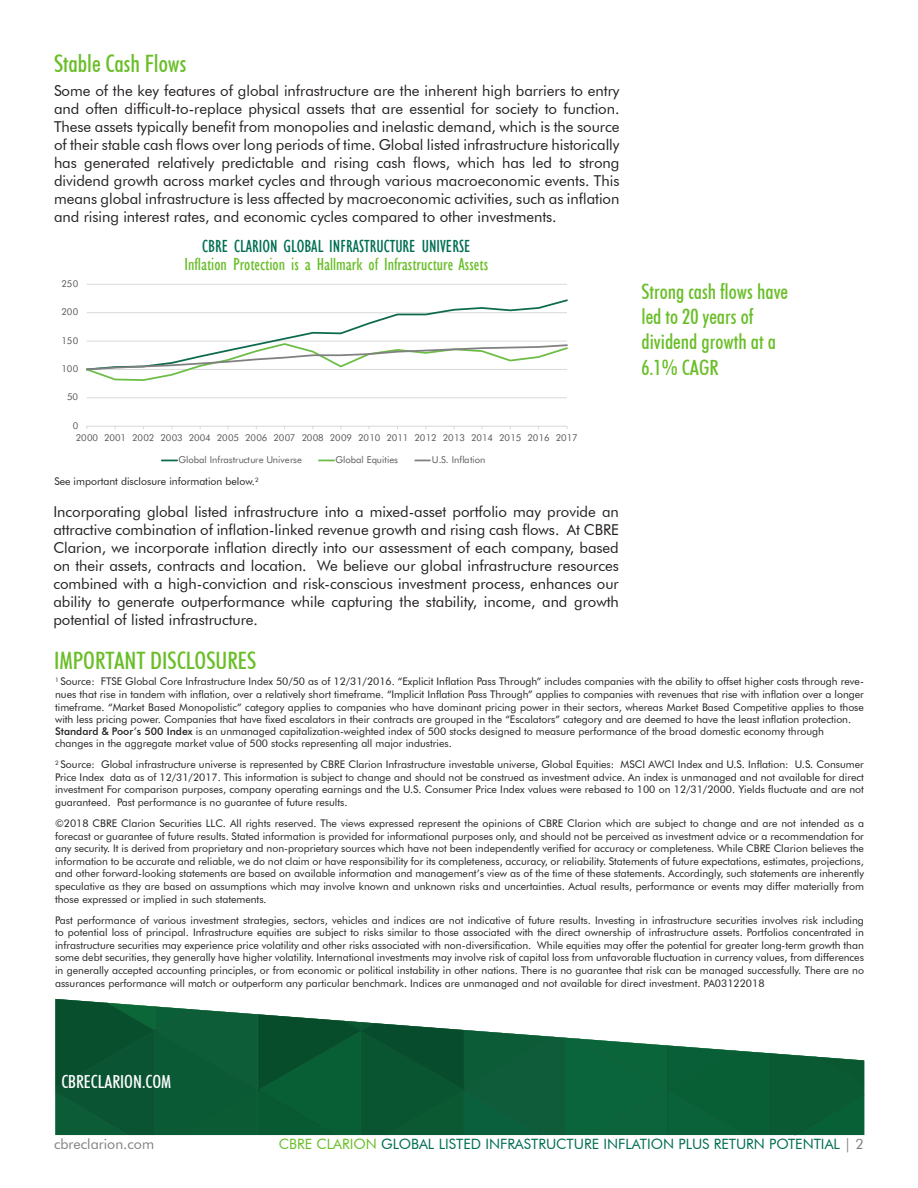
<style>
.page{position:relative;width:918px;height:1188px;background:#fff}
.page>*{position:absolute;margin:0;border:0;box-sizing:border-box;transform-origin:0 0}
.GI_Header_2{font:500 condensed 24px "Futura BT";color:#69be28}
.t1{font:500 condensed 21px/25.2px "Futura BT";color:#69be28}
.t2{font:condensed 18px "Gill Sans";color:#69be28}
.t3{font:condensed 18px "Gill Sans";color:#006e53}
.t4{font:500 condensed 18px "Futura BT";color:#fff}
.t5{font:15px/18px "Futura BT";letter-spacing:-.005em;color:#231f20;text-align:justify}
.GI_Body{font:14.25px "Futura BT";color:#006e53}
.GI_Body-2{font:14.25px "Futura BT";color:#7f7f7f}
.Footnote{font:10.5px/12.6px "Futura BT";color:#231f20;text-align:justify}
.t6{font:9.45px "Futura BT";letter-spacing:-.01em;color:#595a5a}
.s1{font-weight:500}
.s2{color:#69be28}
.s3{color:#7f7f7f}
</style>
<div class="page">
<svg style="left:55px;top:999px;width:809px;height:136px;fill:#0b5d37"></svg>
<hr style="left:87px;top:284px;width:480px;height:1px;background:#d9d9d8">
<hr style="left:87px;top:398px;width:480px;height:1px;background:#d9d9d8">
<hr style="left:87px;top:426px;width:480px;height:1px;background:#d9d9d8">
<svg style="left:86px;top:299px;width:481px;height:82px"></svg>
<svg style="left:162px;top:460px;width:15px;height:1px"></svg>
<svg style="left:319px;top:460px;width:15px;height:1px"></svg>
<svg style="left:415px;top:460px;width:15px;height:1px"></svg>
<p class="GI_Header_2" style="left:54px;top:49px;width:134px">Stable Cash Flows</p>
<p class="t5" style="left:54px;top:82px;width:567px">Some of the key features of global infrastructure are the inherent high barriers to entry and often difficult-to-replace physical assets that are essential for society to function.<br>These assets typically benefit from monopolies and inelastic demand, which is the source of their stable cash flows over long periods of time. Global listed infrastructure historically has generated relatively predictable and rising cash flows, which has led to strong dividend growth across market cycles and through various macroeconomic events. This means global infrastructure is less affected by macroeconomic activities, such as inflation and rising interest rates, and economic cycles compared to other investments.</p>
<p class="t6" style="left:62px;top:278px;width:18px">250</p>
<p class="t6" style="left:62px;top:306px;width:18px">200</p>
<p class="t6" style="left:62px;top:334px;width:18px">150</p>
<p class="t6" style="left:62px;top:363px;width:18px">100</p>
<p class="t6" style="left:67px;top:391px;width:12px">50</p>
<p class="t6" style="left:73px;top:420px;width:7px">0</p>
<p class="t3" style="left:202px;top:236px;width:270px">CBRE CLARION GLOBAL INFRASTRUCTURE UNIVERSE</p>
<p class="t2" style="left:185px;top:254px;width:305px">Inflation Protection is a Hallmark of Infrastructure Assets</p>
<p class="t6" style="left:76px;top:432px;width:504px">2000 2001 2002 2003 2004 2005 2006 2007 2008 2009 2010 2011 2012 2013 2014 2015 2016 2017</p>
<p class="t6" style="left:178px;top:454px;width:125px">Global Infrastructure Universe</p>
<p class="t6" style="left:336px;top:454px;width:64px">Global Equities</p>
<p class="t6" style="left:432px;top:454px;width:55px">U.S. Inflation</p>
<p class="Footnote" style="left:54px;top:475px;width:206px">See important disclosure information below.<sup>2</sup></p>
<p class="t5" style="left:53px;top:503px;width:567px">Incorporating global listed infrastructure into a mixed-asset portfolio may provide an attractive combination of inflation-linked revenue growth and rising cash flows. At CBRE Clarion, we incorporate inflation directly into our assessment of each company, based on their assets, contracts and location. We believe our global infrastructure resources combined with a high-conviction and risk-conscious investment process, enhances our ability to generate outperformance while capturing the stability, income, and growth potential of listed infrastructure.</p>
<p class="GI_Header_2" style="left:54px;top:646px;width:204px">IMPORTANT DISCLOSURES</p>
<p class="t1" style="left:642px;top:279px;width:148px">Strong cash flows have led to 20 years of dividend growth at a<br>6.1% CAGR</p>
<p class="Footnote" style="left:55px;top:675px;width:810px"><sup>1</sup> Source: FTSE Global Core Infrastructure Index 50/50 as of 12/31/2016. “Explicit Inflation Pass Through” includes companies with the ability to offset higher costs through reve&shy;nues that rise in tandem with inflation, over a relatively short timeframe. “Implicit Inflation Pass Through” applies to companies with revenues that rise with inflation over a longer timeframe. “Market Based Monopolistic” category applies to companies who have dominant pricing power in their sectors, whereas Market Based Competitive applies to those with less pricing power. Companies that have fixed escalators in their contracts are grouped in the “Escalators” category and are deemed to have the least inflation protection.</p>
<p class="Footnote" style="left:55px;top:725px;width:770px;line-height:12px"><span class="s1">Standard &amp; Poor’s 500 Index</span> is an unmanaged capitalization-weighted index of 500 stocks designed to measure performance of the broad domestic economy through changes in the aggregate market value of 500 stocks representing all major industries.</p>
<p class="Footnote" style="left:55px;top:758px;width:810px"><sup>2</sup> Source: Global infrastructure universe is represented by CBRE Clarion Infrastructure investable universe, Global Equities: MSCI AWCI Index and U.S. Inflation: U.S. Consumer Price Index data as of 12/31/2017. This information is subject to change and should not be construed as investment advice. An index is unmanaged and not available for direct investment For comparison purposes, company operating earnings and the U.S. Consumer Price Index values were rebased to 100 on 12/31/2000. Yields fluctuate and are not guaranteed. Past performance is no guarantee of future results.</p>
<p class="Footnote" style="left:55px;top:817px;width:810px">©2018 CBRE Clarion Securities LLC. All rights reserved. The views expressed represent the opinions of CBRE Clarion which are subject to change and are not intended as a forecast or guarantee of future results. Stated information is provided for informational purposes only, and should not be perceived as investment advice or a recommendation for any security. It is derived from proprietary and non-proprietary sources which have not been independently verified for accuracy or completeness. While CBRE Clarion believes the information to be accurate and reliable, we do not claim or have responsibility for its completeness, accuracy, or reliability. Statements of future expectations, estimates, projections, and other forward-looking statements are based on available information and management’s view as of the time of these statements. Accordingly, such statements are inherently speculative as they are based on assumptions which may involve known and unknown risks and uncertainties. Actual results, performance or events may differ materially from those expressed or implied in such statements.</p>
<p class="Footnote" style="left:55px;top:913px;width:810px">Past performance of various investment strategies, sectors, vehicles and indices are not indicative of future results. Investing in infrastructure securities involves risk including to potential loss of principal. Infrastructure equities are subject to risks similar to those associated with the direct ownership of infrastructure assets. Portfolios concentrated in infrastructure securities may experience price volatility and other risks associated with non-diversification. While equities may offer the potential for greater long-term growth than some debt securities, they generally have higher volatility. International investments may involve risk of capital loss from unfavorable fluctuation in currency values, from differences in generally accepted accounting principles, or from economic or political instability in other nations. There is no guarantee that risk can be managed successfully. There are no assurances performance will match or outperform any particular benchmark. Indices are unmanaged and not available for direct investment. PA03122018</p>
<p class="t4" style="left:61px;top:1071px;width:111px">CBRECLARION.COM</p>
<p class="GI_Body-2" style="left:54px;top:1135px;width:102px">cbreclarion.com</p>
<p class="GI_Body" style="left:279px;top:1135px;width:587px"><span class="s2">CBRE CLARION</span> GLOBAL LISTED INFRASTRUCTURE INFLATION PLUS RETURN POTENTIAL <span class="s3">| 2</span></p>
</div>
